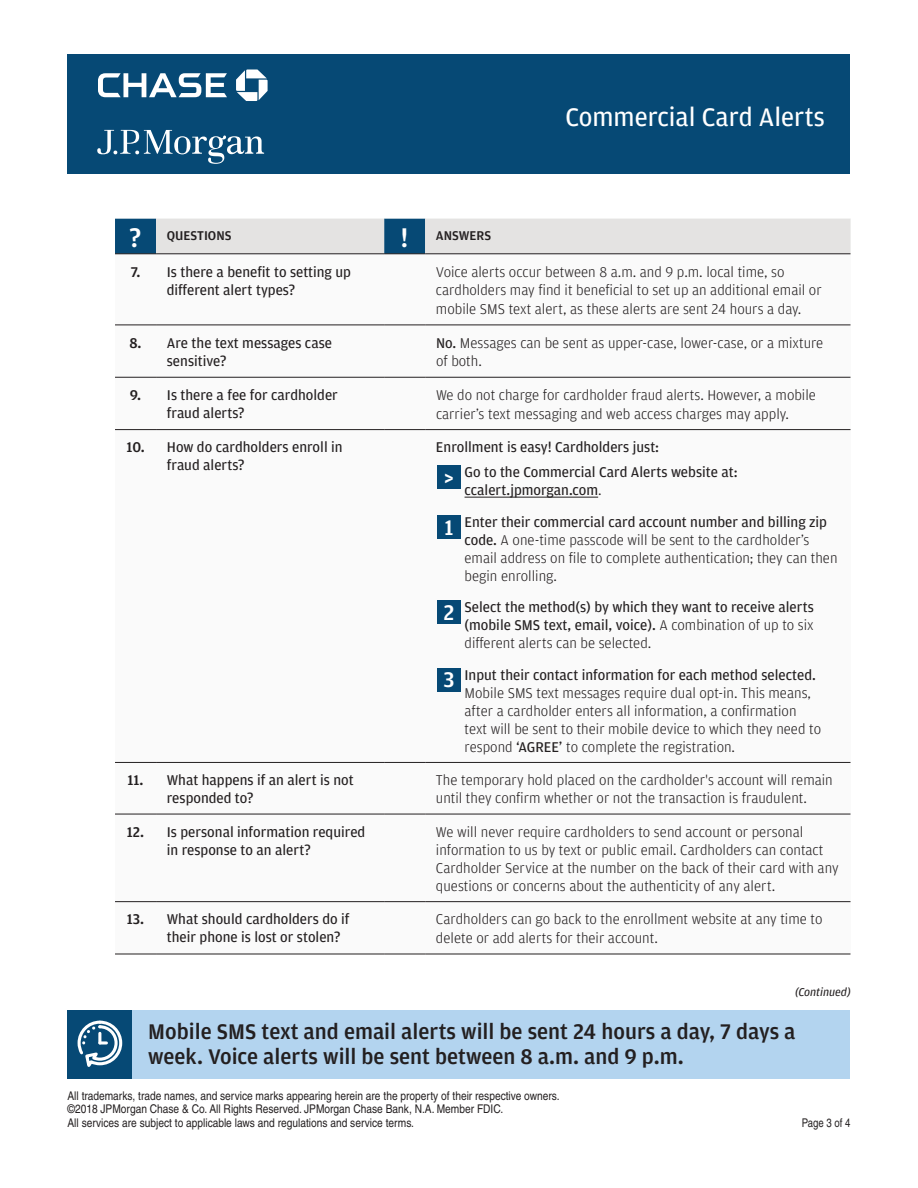
<style>
.page{position:relative;width:918px;height:1188px;background:#fff}
.page>*{position:absolute;margin:0;border:0;box-sizing:border-box;transform-origin:0 0}
.t1{font:27px "Amplitude";color:#fff}
.t2{font:500 22.5px/25.5px "Amplitude";color:#231f20}
.t3{font:500 22.5px "Amplitude";color:#fff}
.t4{font:300 15px/18px "Amplitude";color:#231f20}
.t5{font:15px/18px "Amplitude";color:#231f20}
.t6{font:500 13.5px "Amplitude";color:#231f20}
.t7{font:12px/13.5px "Helvetica";color:#231f20;scale:.85 1}
.t8{font:italic 12px "Amplitude";color:#231f20}
.t9{font:12px "Helvetica";color:#231f20;scale:.8 1}
.s1{font-size:27px;color:#fff}
.s2{font-weight:500}
.s3{font-weight:400}
.s4{font-weight:300}
</style>
<div class="page">
<div style="left:132px;top:1010px;width:718px;height:68px;background:#b3d4ef"></div>
<div style="left:115px;top:219px;width:735px;height:735px;background:#fafafa"></div>
<svg style="left:115px;top:219px;width:735px;height:34px;background:#cad1d5"></svg>
<hr style="left:115px;top:253px;width:41px;height:1px;background:#231f20">
<hr style="left:156px;top:253px;width:228px;height:1px;background:#231f20">
<hr style="left:384px;top:253px;width:41px;height:1px;background:#231f20">
<hr style="left:425px;top:253px;width:425px;height:1px;background:#231f20">
<hr style="left:115px;top:325px;width:41px;height:1px;background:#231f20">
<hr style="left:156px;top:325px;width:228px;height:1px;background:#231f20">
<hr style="left:384px;top:325px;width:41px;height:1px;background:#231f20">
<hr style="left:425px;top:325px;width:425px;height:1px;background:#231f20">
<hr style="left:115px;top:762px;width:41px;height:1px;background:#231f20">
<hr style="left:156px;top:762px;width:228px;height:1px;background:#231f20">
<hr style="left:384px;top:762px;width:41px;height:1px;background:#231f20">
<hr style="left:425px;top:762px;width:425px;height:1px;background:#231f20">
<hr style="left:115px;top:814px;width:41px;height:1px;background:#231f20">
<hr style="left:156px;top:814px;width:228px;height:1px;background:#231f20">
<hr style="left:384px;top:814px;width:41px;height:1px;background:#231f20">
<hr style="left:425px;top:814px;width:425px;height:1px;background:#231f20">
<hr style="left:115px;top:901px;width:41px;height:1px;background:#231f20">
<hr style="left:156px;top:901px;width:228px;height:1px;background:#231f20">
<hr style="left:384px;top:901px;width:41px;height:1px;background:#231f20">
<hr style="left:425px;top:901px;width:425px;height:1px;background:#231f20">
<hr style="left:115px;top:954px;width:41px;height:1px;background:#231f20">
<hr style="left:156px;top:954px;width:228px;height:1px;background:#231f20">
<hr style="left:384px;top:954px;width:41px;height:1px;background:#231f20">
<hr style="left:425px;top:954px;width:425px;height:1px;background:#231f20">
<hr style="left:115px;top:377px;width:41px;height:1px;background:#231f20">
<hr style="left:156px;top:377px;width:228px;height:1px;background:#231f20">
<hr style="left:384px;top:377px;width:41px;height:1px;background:#231f20">
<hr style="left:425px;top:377px;width:425px;height:1px;background:#231f20">
<hr style="left:115px;top:429px;width:41px;height:1px;background:#231f20">
<hr style="left:156px;top:429px;width:228px;height:1px;background:#231f20">
<hr style="left:384px;top:429px;width:41px;height:1px;background:#231f20">
<hr style="left:425px;top:429px;width:425px;height:1px;background:#231f20">
<hr style="left:465px;top:497px;width:133px;height:1px;background:#231f20">
<svg style="left:68px;top:1010px;width:64px;height:68px;background:#2e668b"></svg>
<div style="left:68px;top:54px;width:782px;height:119px;background:#064975"></div>
<svg style="left:97px;top:130px;width:167px;height:34px"></svg>
<svg style="left:236px;top:69px;width:32px;height:32px"></svg>
<svg style="left:99px;top:73px;width:128px;height:24px"></svg>
<div style="left:437px;top:515px;width:23px;height:24px;background:#064975"></div>
<div style="left:437px;top:466px;width:23px;height:23px;background:#064975"></div>
<div style="left:437px;top:601px;width:23px;height:23px;background:#064975"></div>
<div style="left:437px;top:668px;width:23px;height:24px;background:#064975"></div>
<h1 class="t1" style="left:565px;top:100px;width:261px">Commercial Card Alerts</h1>
<p class="t6" style="left:130px;top:227px;width:103px"><span class="s1">?</span> QUESTIONS</p>
<p class="t6" style="left:401px;top:227px;width:92px"><span class="s1">!</span> ANSWERS</p>
<p class="t5" style="left:167px;top:262px;width:186px;text-indent:-36px"><span class="s2">7.</span> Is there a benefit to setting up different alert types?</p>
<p class="t4" style="left:436px;top:262px;width:387px;line-height:18.8px">Voice alerts occur between 8 a.m. and 9 p.m. local time, so cardholders may find it beneficial to set up an additional email or mobile SMS text alert, as these alerts are sent 24 hours a day.</p>
<p class="t5" style="left:167px;top:333px;width:167px;text-indent:-37px"><span class="s2">8.</span> Are the text messages case sensitive?</p>
<p class="t4" style="left:436px;top:333px;width:389px;line-height:18.8px"><span class="s3">No.</span> Messages can be sent as upper-case, lower-case, or a mixture of both.</p>
<p class="t5" style="left:167px;top:386px;width:173px;text-indent:-37px"><span class="s2">9.</span> Is there a fee for cardholder fraud alerts?</p>
<p class="t4" style="left:436px;top:385px;width:382px;line-height:18.8px">We do not charge for cardholder fraud alerts. However, a mobile carrier’s text messaging and web access charges may apply.</p>
<p class="t5" style="left:167px;top:438px;width:177px;text-indent:-41px"><span class="s2">10.</span> How do cardholders enroll in fraud alerts?</p>
<p class="t5" style="left:436px;top:438px;width:225px">Enrollment is easy! Cardholders just:</p>
<p class="t5" style="left:465px;top:463px;width:275px;text-indent:-8px"><span class="s4">•</span> Go to the Commercial Card Alerts website at: ccalert.jpmorgan.com<span class="s4">.</span></p>
<p class="t4" style="left:465px;top:512px;width:375px;text-indent:-8px">• <span class="s3">Enter their commercial card account number and billing zip code.</span> A one-time passcode will be sent to the cardholder’s email address on file to complete authentication; they can then begin enrolling.</p>
<p class="t5" style="left:465px;top:598px;width:351px;text-align:justify;text-indent:-8px"><span class="s4">•</span> Select the method(s) by which they want to receive alerts (mobile SMS text, email, voice). <span class="s4">A combination of up to six different alerts can be selected.</span></p>
<p class="t4" style="left:465px;top:665px;width:358px;text-indent:-8px">• <span class="s3">Input their contact information for each method selected.<br></span>Mobile SMS text messages require dual opt-in. This means, after a cardholder enters all information, a confirmation text will be sent to their mobile device to which they need to respond <span class="s3">‘AGREE’</span> to complete the registration.</p>
<h2 class="t3" style="left:444px;top:463px;width:11px">&gt;</h2>
<h2 class="t3" style="left:444px;top:513px;width:10px">1</h2>
<h2 class="t3" style="left:443px;top:598px;width:12px">2</h2>
<h2 class="t3" style="left:443px;top:666px;width:12px">3</h2>
<p class="t5" style="left:167px;top:771px;width:188px;text-indent:-39px"><span class="s2">11.</span> What happens if an alert is not responded to?</p>
<p class="t4" style="left:436px;top:771px;width:398px">The temporary hold placed on the cardholder's account will remain until they confirm whether or not the transaction is fraudulent.</p>
<p class="t5" style="left:167px;top:822px;width:200px;text-indent:-40px"><span class="s2">12.</span> Is personal information required in response to an alert?</p>
<p class="t4" style="left:436px;top:822px;width:404px">We will never require cardholders to send account or personal information to us by text or public email. Cardholders can contact Cardholder Service at the number on the back of their card with any questions or concerns about the authenticity of any alert.</p>
<p class="t5" style="left:167px;top:910px;width:184px;text-indent:-40px"><span class="s2">13.</span> What should cardholders do if their phone is lost or stolen?</p>
<p class="t4" style="left:436px;top:910px;width:388px;line-height:18.8px">Cardholders can go back to the enrollment website at any time to delete or add alerts for their account.</p>
<p class="t8" style="left:795px;top:986px;width:57px">(Continued)</p>
<h2 class="t2" style="left:148px;top:1018px;width:649px">Mobile SMS text and email alerts will be sent 24 hours a day, 7 days a week. Voice alerts will be sent between 8 a.m. and 9 p.m.</h2>
<p class="t7" style="left:68px;top:1089px;width:581px">All trademarks, trade names, and service marks appearing herein are the property of their respective owners. ©2018 JPMorgan Chase &amp; Co. All Rights Reserved. JPMorgan Chase Bank, N.A. Member FDIC.<br>All services are subject to applicable laws and regulations and service terms.</p>
<p class="t9" style="left:802px;top:1116px;width:62px">Page 3 of 4</p>
</div>
